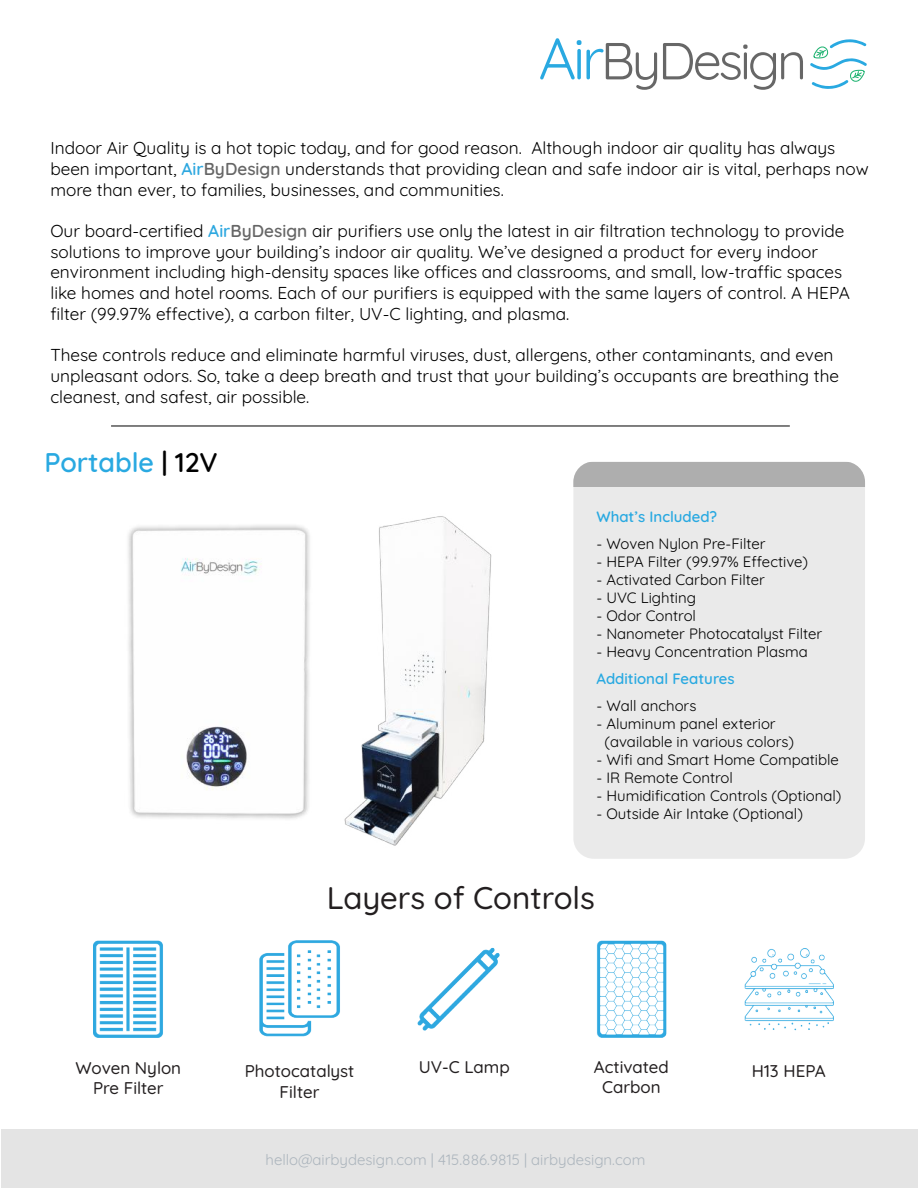
<style>
.page{position:relative;width:918px;height:1188px;background:#fff}
.page>*{position:absolute;margin:0;border:0;box-sizing:border-box;transform-origin:0 0}
.t1{font:52.05px "Quicksand";letter-spacing:-.06em;color:#676767}
.t2{font:500 31.35px "Quicksand";color:#231f20}
.t3{font:600 27px "Quicksand";color:#29a9e1}
.t4{font:17.25px/20.7px "Quicksand";color:#000}
.t5{font:500 16.95px/20.4px "Quicksand";color:#231f20;text-align:center}
.t6{font:15px/18px "Quicksand";color:#000}
.t7{font:15px "Quicksand";color:#acb5bd}
.t8{font:600 15px "Quicksand";color:#29a9e1}
.s1{font-size:58.5px;color:#29a9e1}
.s2{font-weight:600;color:#2ea8e0}
.s3{font-weight:600;color:#666}
.s4{color:#000}
</style>
<div class="page">
<div style="left:573px;top:462px;width:292px;height:397px;background:#e4e4e4;border-radius:20px"></div>
<div style="left:573px;top:462px;width:292px;height:24px;background:#aeaeae"></div>
<div style="left:1px;top:1130px;width:917px;height:58px;background:#e4e4e4"></div>
<hr style="left:111px;top:426px;width:679px;height:1px;background:#000">
<svg style="left:810px;top:39px;width:57px;height:50px"></svg>
<img style="left:93px;top:940px;width:741px;height:98px">
<img style="left:128px;top:516px;width:363px;height:330px">
<h1 class="t1" style="left:539px;top:21px;width:270px"><span class="s1">Air</span>ByDesign</h1>
<p class="t4" style="left:50px;top:136px;width:820px">Indoor Air Quality is a hot topic today, and for good reason. Although indoor air quality has always been important, <span class="s2">Air</span><span class="s3">ByDesign</span> understands that providing clean and safe indoor air is vital, perhaps now more than ever, to families, businesses, and communities.</p>
<p class="t4" style="left:50px;top:219px;width:801px">Our board-certified <span class="s2">Air</span><span class="s3">ByDesign</span> air purifiers use only the latest in air filtration technology to provide solutions to improve your building’s indoor air quality. We’ve designed a product for every indoor environment including high-density spaces like offices and classrooms, and small, low-traffic spaces like homes and hotel rooms. Each of our purifiers is equipped with the same layers of control. A HEPA filter (99.97% effective), a carbon filter, UV-C lighting, and plasma.</p>
<p class="t4" style="left:50px;top:343px;width:790px">These controls reduce and eliminate harmful viruses, dust, allergens, other contaminants, and even unpleasant odors. So, take a deep breath and trust that your building’s occupants are breathing the cleanest, and safest, air possible.</p>
<h3 class="t3" style="left:44px;top:442px;width:175px">Portable <span class="s4">| 12V</span></h3>
<p class="t8" style="left:596px;top:505px;width:122px">What’s Included?</p>
<p class="t6" style="left:596px;top:533px;width:171px">- Woven Nylon Pre-Filter</p>
<p class="t6" style="left:596px;top:551px;width:213px">- HEPA Filter (99.97% Effective)</p>
<p class="t6" style="left:596px;top:569px;width:170px">- Activated Carbon Filter</p>
<p class="t6" style="left:596px;top:587px;width:101px">- UVC Lighting</p>
<p class="t6" style="left:596px;top:605px;width:101px">- Odor Control</p>
<p class="t6" style="left:596px;top:623px;width:227px">- Nanometer Photocatalyst Filter</p>
<p class="t6" style="left:596px;top:641px;width:213px">- Heavy Concentration Plasma</p>
<p class="t8" style="left:596px;top:667px;width:140px">Additional Features</p>
<p class="t6" style="left:596px;top:695px;width:101px">- Wall anchors</p>
<p class="t6" style="left:605px;top:713px;width:191px;text-indent:-8px">- Aluminum panel exterior (available in various colors)</p>
<p class="t6" style="left:596px;top:749px;width:244px">- Wifi and Smart Home Compatible</p>
<p class="t6" style="left:596px;top:767px;width:138px">- IR Remote Control</p>
<p class="t6" style="left:596px;top:785px;width:247px">- Humidification Controls (Optional)</p>
<p class="t6" style="left:596px;top:803px;width:208px">- Outside Air Intake (Optional)</p>
<h2 class="t2" style="left:327px;top:874px;width:270px">Layers of Controls</h2>
<p class="t5" style="left:76px;top:1056px;width:107px">Woven Nylon<br>Pre Filter</p>
<p class="t5" style="left:245px;top:1059px;width:111px">Photocatalyst<br>Filter</p>
<p class="t5" style="left:419px;top:1055px;width:93px">UV-C Lamp</p>
<p class="t5" style="left:594px;top:1055px;width:76px">Activated<br>Carbon</p>
<p class="t5" style="left:752px;top:1059px;width:75px">H13 HEPA</p>
<p class="t7" style="left:265px;top:1148px;width:381px">hello@airbydesign.com | 415.886.9815 | airbydesign.com</p>
</div>
